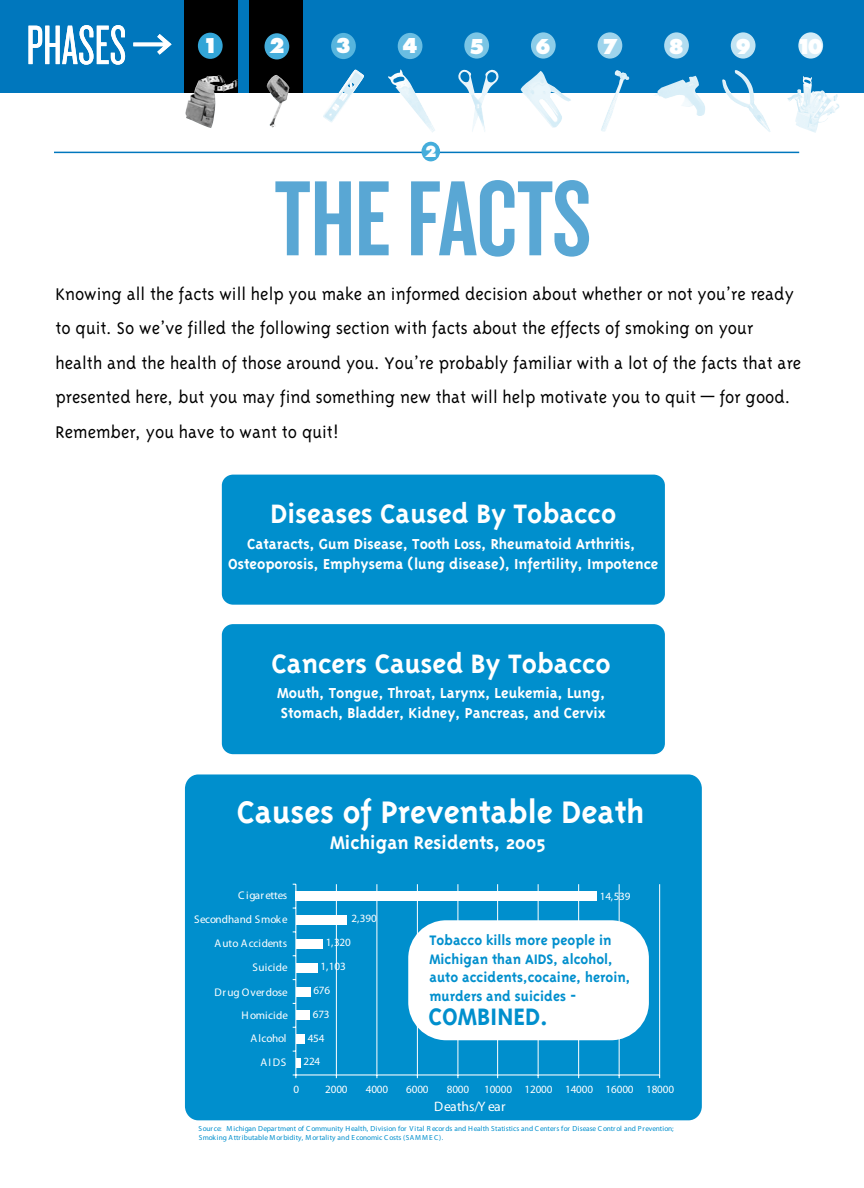
<style>
.page{position:relative;width:864px;height:1188px;background:#fff}
.page>*{position:absolute;margin:0;border:0;box-sizing:border-box;transform-origin:0 0}
.t1{font:111px "Knockout HTF48 Featherweight";color:#59a7d4}
.t2{font:57.75px "Knockout HTF27 Junior Bantamwt";color:#fff}
.t3{font:700 35.85px "Triplex";color:#fff}
.t4{font:700 30.6px "Triplex";color:#fff}
.t5{font:700 27.45px "Triplex";color:#008fcd}
.t6{font:800 22.5px "Futura T";color:#fff;scale:.94 1}
.t7{font:700 21px "Triplex";color:#fff}
.t8{font:300 19.5px/34.5px "Triplex";color:#000}
.t9{font:800 16.95px "Futura T";color:#fff;scale:.94 1}
.t10{font:700 16.65px/19.8px "Triplex";color:#fff;text-align:center}
.t11{font:700 15.75px/18.9px "Triplex";color:#008fcd}
.t12{font:13.65px "Myriad Pro";color:#fff}
.t13{font:11.1px/23.2px "Myriad Pro";letter-spacing:-.015em;color:#fff;text-align:right}
.t14{font:11.1px "Myriad Pro";letter-spacing:.025em;color:#fff}
.t15{font:7.35px/8.9px "Myriad Pro";color:#008fcd}
</style>
<div class="page">
<div style="left:0;top:0;width:864px;height:93px;background:#0077bd"></div>
<img style="left:185px;top:93px;width:31px;height:35px">
<img style="left:269px;top:93px;width:19px;height:35px">
<img style="left:323px;top:70px;width:41px;height:52px">
<img style="left:388px;top:70px;width:47px;height:62px">
<img style="left:458px;top:70px;width:41px;height:62px">
<img style="left:521px;top:71px;width:50px;height:57px">
<img style="left:601px;top:70px;width:28px;height:62px">
<img style="left:655px;top:76px;width:50px;height:40px">
<img style="left:722px;top:70px;width:49px;height:62px">
<img style="left:787px;top:76px;width:53px;height:57px">
<svg style="left:133px;top:34px;width:39px;height:21px"></svg>
<div style="left:184px;top:0;width:54px;height:93px;background:#000"></div>
<div style="left:250px;top:0;width:53px;height:93px;background:#000"></div>
<div style="left:198px;top:33px;width:25px;height:26px;background:#33a5d7;border-radius:50%"></div>
<div style="left:265px;top:33px;width:24px;height:26px;background:#45addb;border-radius:50%"></div>
<div style="left:331px;top:33px;width:25px;height:26px;background:#57b5de;border-radius:50%"></div>
<div style="left:398px;top:33px;width:24px;height:26px;background:#69bde2;border-radius:50%"></div>
<div style="left:464px;top:32px;width:25px;height:27px;background:#7ac5e5;border-radius:50%"></div>
<div style="left:531px;top:32px;width:25px;height:27px;background:#8ccde9;border-radius:50%"></div>
<div style="left:598px;top:32px;width:24px;height:27px;background:#9ed4ec;border-radius:50%"></div>
<div style="left:664px;top:32px;width:25px;height:27px;background:#b0dcf0;border-radius:50%"></div>
<div style="left:731px;top:32px;width:25px;height:27px;background:#c2e4f3;border-radius:50%"></div>
<div style="left:798px;top:32px;width:25px;height:27px;background:#d4ecf7;border-radius:50%"></div>
<hr style="left:54px;top:152px;width:745px;height:1px;background:#0077bd">
<div style="left:422px;top:142px;width:18px;height:19px;background:#45addb;border-radius:50%"></div>
<div style="left:222px;top:475px;width:443px;height:130px;background:#008fcd;border-radius:11px"></div>
<div style="left:222px;top:624px;width:443px;height:130px;background:#008fcd;border-radius:11px"></div>
<div style="left:185px;top:774px;width:517px;height:346px;background:#008fcd;border-radius:14px"></div>
<hr style="left:336px;top:884px;width:1px;height:191px;background:#fff">
<hr style="left:376px;top:884px;width:1px;height:191px;background:#fff">
<hr style="left:417px;top:884px;width:1px;height:191px;background:#fff">
<hr style="left:457px;top:884px;width:1px;height:191px;background:#fff">
<hr style="left:497px;top:884px;width:1px;height:191px;background:#fff">
<hr style="left:538px;top:884px;width:1px;height:191px;background:#fff">
<hr style="left:578px;top:884px;width:1px;height:191px;background:#fff">
<hr style="left:619px;top:884px;width:1px;height:191px;background:#fff">
<hr style="left:659px;top:884px;width:1px;height:191px;background:#fff">
<hr style="left:296px;top:1058px;width:4px;height:10px;background:#fff">
<div style="left:296px;top:1034px;width:9px;height:10px;background:#fff"></div>
<div style="left:296px;top:1011px;width:14px;height:9px;background:#fff"></div>
<div style="left:296px;top:987px;width:14px;height:9px;background:#fff"></div>
<div style="left:296px;top:963px;width:21px;height:9px;background:#fff"></div>
<div style="left:296px;top:939px;width:27px;height:10px;background:#fff"></div>
<div style="left:296px;top:915px;width:51px;height:10px;background:#fff"></div>
<div style="left:296px;top:891px;width:301px;height:10px;background:#fff"></div>
<hr style="left:296px;top:1074px;width:364px;height:2px;background:#fff">
<hr style="left:295px;top:884px;width:1px;height:191px;background:#fff">
<div style="left:408px;top:920px;width:241px;height:120px;background:#fff;border-radius:38px"></div>
<h2 class="t2" style="left:26px;top:17px;width:101px">PHASES</h2>
<p class="t6" style="left:203px;top:32px;width:17px">1</p>
<p class="t6" style="left:269px;top:32px;width:17px">2</p>
<p class="t6" style="left:336px;top:32px;width:17px">3</p>
<p class="t6" style="left:403px;top:32px;width:17px">4</p>
<p class="t6" style="left:469px;top:33px;width:17px">5</p>
<p class="t6" style="left:536px;top:33px;width:17px">6</p>
<p class="t6" style="left:602px;top:33px;width:17px">7</p>
<p class="t6" style="left:669px;top:33px;width:17px">8</p>
<p class="t6" style="left:736px;top:33px;width:17px">9</p>
<p class="t6" style="left:796px;top:33px;width:30px">10</p>
<p class="t9" style="left:425px;top:141px;width:13px">2</p>
<h1 class="t1" style="left:275px;top:163px;width:318px">THE FACTS</h1>
<p class="t8" style="left:56px;top:276px;width:747px">Knowing all the facts will help you make an informed decision about whether or not you’re ready to quit. So we’ve filled the following section with facts about the effects of smoking on your health and the health of those around you. You’re probably familiar with a lot of the facts that are presented here, but you may find something new that will help motivate you to quit — for good.<br>Remember, you have to want to quit!</p>
<h3 class="t4" style="left:271px;top:496px;width:347px">Diseases Caused By Tobacco</h3>
<p class="t10" style="left:228px;top:534px;width:432px">Cataracts, Gum Disease, Tooth Loss, Rheumatoid Arthritis,<br>Osteoporosis, Emphysema (lung disease), Infertility, Impotence</p>
<h3 class="t4" style="left:272px;top:646px;width:341px">Cancers Caused By Tobacco</h3>
<p class="t10" style="left:277px;top:683px;width:330px;text-align:left">Mouth, Tongue, Throat, Larynx, Leukemia, Lung,<br>Stomach, Bladder, Kidney, Pancreas, and Cervix</p>
<h3 class="t3" style="left:237px;top:792px;width:409px">Causes of Preventable Death</h3>
<p class="t7" style="left:330px;top:830px;width:217px">Michigan Residents, 2005</p>
<p class="t13" style="left:238px;top:884px;width:50px">C igar ettes</p>
<p class="t13" style="left:600px;top:885px;width:32px">14,539</p>
<p class="t13" style="left:194px;top:908px;width:95px">Secondhand Smoke</p>
<p class="t13" style="left:352px;top:907px;width:27px">2,390</p>
<p class="t13" style="left:214px;top:932px;width:74px">Auto Accidents</p>
<p class="t13" style="left:326px;top:931px;width:27px">1,320</p>
<p class="t14" style="left:252px;top:961px;width:37px">Suicide</p>
<p class="t13" style="left:321px;top:955px;width:27px">1,103</p>
<p class="t13" style="left:214px;top:981px;width:75px">Drug Overdose<br>H omicide</p>
<p class="t13" style="left:313px;top:979px;width:18px">676</p>
<p class="t13" style="left:313px;top:1003px;width:18px">673</p>
<p class="t11" style="left:429px;top:930px;width:203px">Tobacco kills more people in<br>Michigan than AIDS, alcohol, auto accidents,cocaine, heroin, murders and suicides -</p>
<h3 class="t5" style="left:429px;top:1001px;width:121px">COMBINED.</h3>
<p class="t13" style="left:251px;top:1027px;width:37px">A lcohol</p>
<p class="t13" style="left:308px;top:1026px;width:18px">454</p>
<p class="t13" style="left:260px;top:1051px;width:27px">AIDS</p>
<p class="t13" style="left:304px;top:1050px;width:18px">224</p>
<p class="t13" style="left:294px;top:1078px;width:7px">0</p>
<p class="t13" style="left:325px;top:1078px;width:24px">2000</p>
<p class="t13" style="left:366px;top:1078px;width:24px">4000</p>
<p class="t13" style="left:406px;top:1078px;width:24px">6000</p>
<p class="t13" style="left:447px;top:1078px;width:24px">8000</p>
<p class="t13" style="left:484px;top:1078px;width:191px">10000 12000 14000 16000 18000</p>
<p class="t12" style="left:434px;top:1099px;width:73px">Deaths/Y ear</p>
<p class="t15" style="left:199px;top:1124px;width:477px">Sour ce: M ichigan Depar tment of C ommunity H ealth, Division for V ital R ecords and Health Statistics and C enters for Disease C ontr ol and Prevention;<br>Smoking Attributable M orbidity, M ortality and E conomic Costs (SAM M E C ).</p>
</div>
